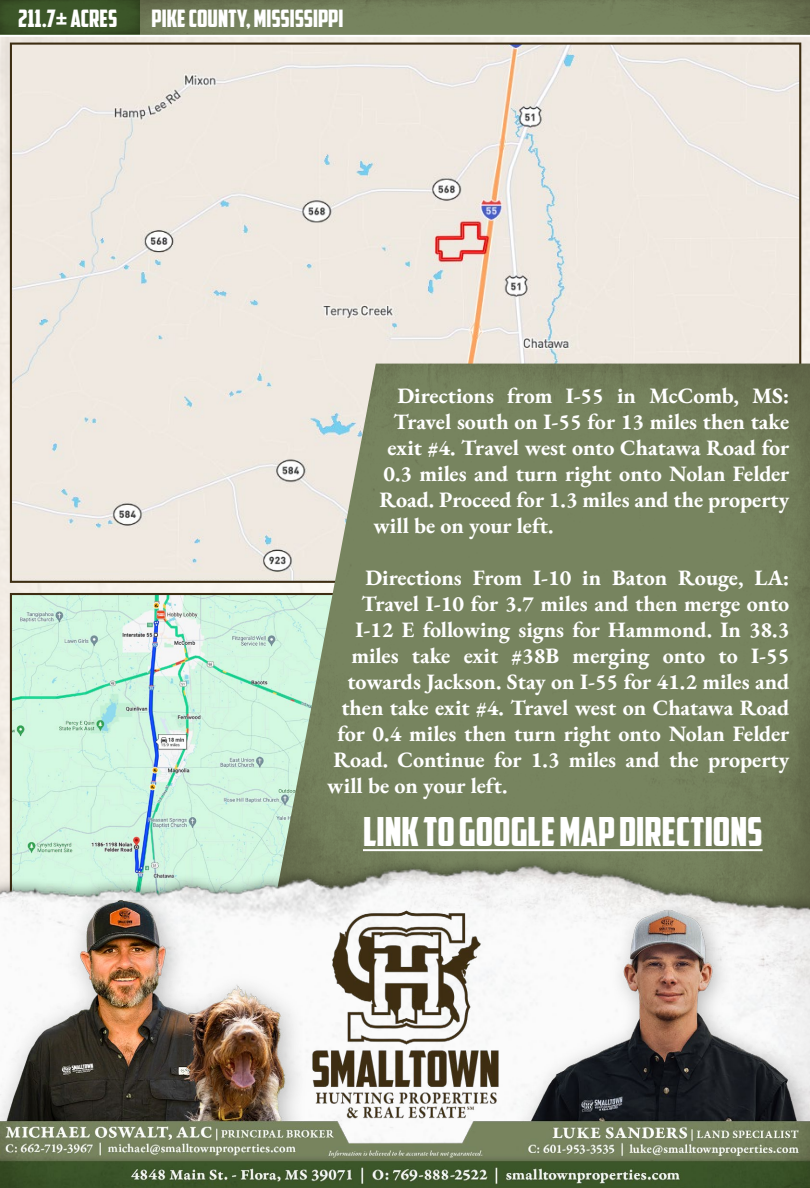
<style>
.page{position:relative;width:810px;height:1188px;background:#fff}
.page>*{position:absolute;margin:0;border:0;box-sizing:border-box;transform-origin:0 0}
.t1{font:40px "American Captain";color:#fff}
.t2{font:24px "American Captain";color:#fff}
.t3{font:22px "EB Garamond";color:#fff}
</style>
<div class="page">
<img style="left:0;top:37px;width:810px;height:779px">
<img style="left:139px;top:0;width:671px;height:35px">
<div style="left:0;top:0;width:139px;height:35px;background:#3c5629"></div>
<img style="left:13px;top:46px;width:785px;height:534px">
<img style="left:13px;top:596px;width:260px;height:220px">
<img style="left:275px;top:364px;width:535px;height:452px">
<img style="left:0;top:816px;width:810px;height:84px">
<img style="left:0;top:900px;width:810px;height:288px">
<p class="t2" style="left:18px;top:4px;width:101px">211.7± ACRES</p>
<p class="t2" style="left:152px;top:4px;width:193px">PIKE COUNTY, MISSISSIPPI</p>
<p class="t3" style="left:397px;top:381px;width:393px">Directions from I-55 in McComb, MS:</p>
<p class="t3" style="left:393px;top:407px;width:397px">Travel south on I-55 for 13 miles then take</p>
<p class="t3" style="left:387px;top:433px;width:403px">exit #4. Travel west onto Chatawa Road for</p>
<p class="t3" style="left:383px;top:459px;width:408px">0.3 miles and turn right onto Nolan Felder</p>
<p class="t3" style="left:379px;top:485px;width:412px">Road. Proceed for 1.3 miles and the property</p>
<p class="t3" style="left:373px;top:512px;width:182px">will be on your left.</p>
<p class="t3" style="left:365px;top:564px;width:426px">Directions From I-10 in Baton Rouge, LA:</p>
<p class="t3" style="left:361px;top:590px;width:430px">Travel I-10 for 3.7 miles and then merge onto</p>
<p class="t3" style="left:355px;top:616px;width:436px">I-12 E following signs for Hammond. In 38.3</p>
<p class="t3" style="left:351px;top:642px;width:439px">miles take exit #38B merging onto to I-55</p>
<p class="t3" style="left:347px;top:668px;width:443px">towards Jackson. Stay on I-55 for 41.2 miles and</p>
<p class="t3" style="left:341px;top:694px;width:449px">then take exit #4. Travel west on Chatawa Road</p>
<p class="t3" style="left:337px;top:720px;width:454px">for 0.4 miles then turn right onto Nolan Felder</p>
<p class="t3" style="left:333px;top:746px;width:458px">Road. Continue for 1.3 miles and the property</p>
<p class="t3" style="left:327px;top:772px;width:182px">will be on your left.</p>
<h1 class="t1" style="left:363px;top:808px;width:401px">LINK TO GOOGLE MAP DIRECTIONS</h1>
</div>
